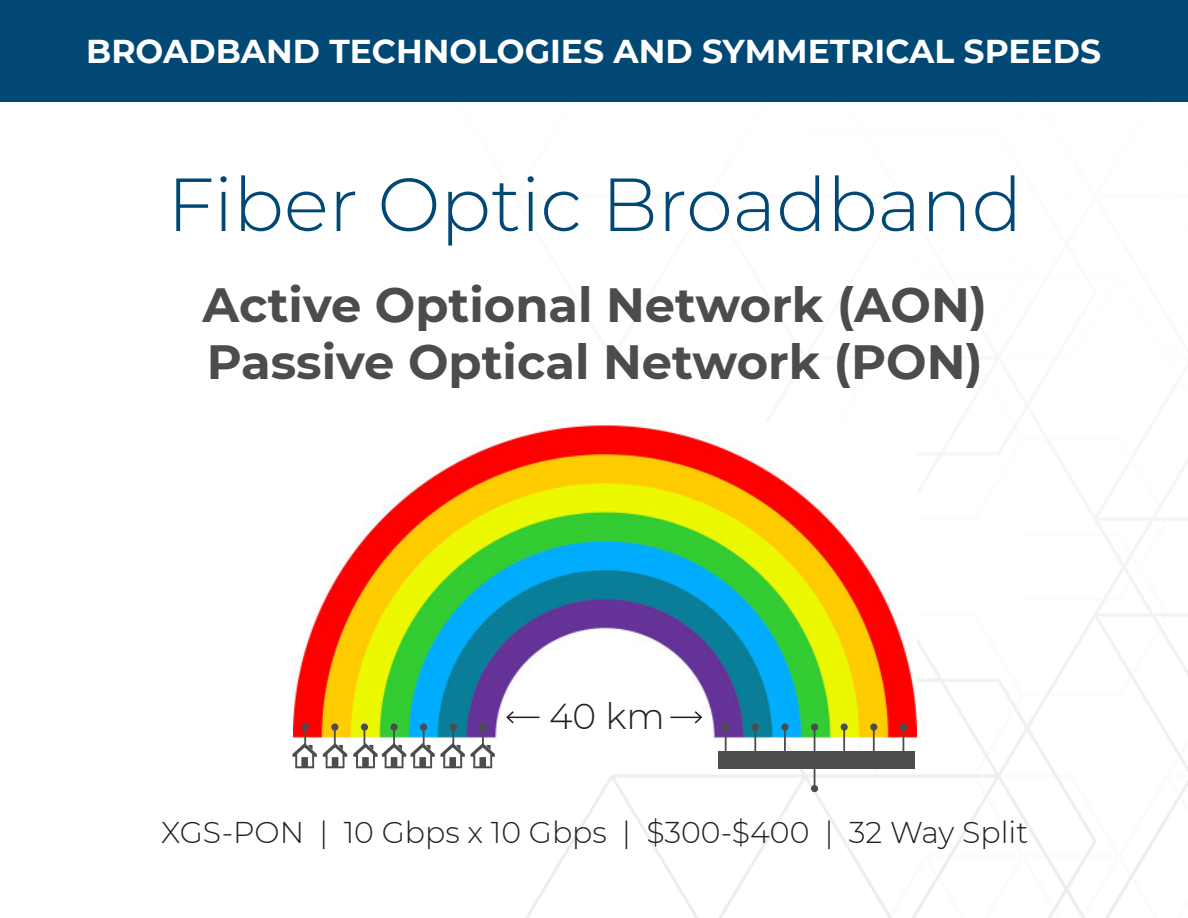
<style>
.page{position:relative;width:1188px;height:918px;background:#fff}
.page>*{position:absolute;margin:0;border:0;box-sizing:border-box;transform-origin:0 0}
.t1{font:300 75px "Montserrat";color:#014874}
.t2{font:700 48px/57.6px "Montserrat";color:#4b4c4d}
.t3{font:300 36px "Montserrat";color:#231f20}
.t4{font:700 33px "Montserrat";color:#fff}
.t5{font:300 30px "Montserrat";color:#231f20}
</style>
<div class="page">
<svg style="left:446px;top:514px;width:742px;height:404px"></svg>
<div style="left:0;top:0;width:1187px;height:101px;background:#014874"></div>
<img style="left:294px;top:425px;width:622px;height:317px">
<hr style="left:507px;top:717px;width:33px;height:1px;background:#231f20">
<svg style="left:505px;top:710px;width:10px;height:15px"></svg>
<hr style="left:670px;top:717px;width:31px;height:1px;background:#231f20">
<svg style="left:693px;top:710px;width:10px;height:15px"></svg>
<hr style="left:725px;top:727px;width:2px;height:24px;background:#4b4c4d">
<div style="left:722px;top:723px;width:7px;height:8px;background:#4b4c4d;border-radius:50%"></div>
<hr style="left:304px;top:727px;width:2px;height:20px;background:#4b4c4d">
<div style="left:302px;top:723px;width:7px;height:8px;background:#4b4c4d;border-radius:50%"></div>
<hr style="left:784px;top:727px;width:2px;height:24px;background:#4b4c4d">
<div style="left:781px;top:723px;width:8px;height:8px;background:#4b4c4d;border-radius:50%"></div>
<div style="left:361px;top:723px;width:7px;height:8px;background:#4b4c4d;border-radius:50%"></div>
<hr style="left:843px;top:727px;width:2px;height:24px;background:#4b4c4d">
<div style="left:841px;top:723px;width:7px;height:8px;background:#4b4c4d;border-radius:50%"></div>
<div style="left:420px;top:723px;width:7px;height:8px;background:#4b4c4d;border-radius:50%"></div>
<hr style="left:754px;top:727px;width:2px;height:24px;background:#4b4c4d">
<div style="left:752px;top:723px;width:7px;height:8px;background:#4b4c4d;border-radius:50%"></div>
<hr style="left:334px;top:727px;width:2px;height:20px;background:#4b4c4d">
<div style="left:331px;top:723px;width:7px;height:8px;background:#4b4c4d;border-radius:50%"></div>
<svg style="left:814px;top:731px;width:1px;height:20px"></svg>
<div style="left:811px;top:723px;width:7px;height:8px;background:#4b4c4d;border-radius:50%"></div>
<div style="left:390px;top:723px;width:8px;height:8px;background:#4b4c4d;border-radius:50%"></div>
<svg style="left:814px;top:768px;width:1px;height:17px"></svg>
<div style="left:811px;top:785px;width:7px;height:7px;background:#4b4c4d;border-radius:50%"></div>
<hr style="left:873px;top:727px;width:2px;height:24px;background:#4b4c4d">
<div style="left:870px;top:723px;width:7px;height:8px;background:#4b4c4d;border-radius:50%"></div>
<div style="left:450px;top:723px;width:7px;height:8px;background:#4b4c4d;border-radius:50%"></div>
<svg style="left:903px;top:731px;width:1px;height:20px"></svg>
<div style="left:900px;top:723px;width:7px;height:8px;background:#4b4c4d;border-radius:50%"></div>
<div style="left:479px;top:723px;width:8px;height:8px;background:#4b4c4d;border-radius:50%"></div>
<div style="left:718px;top:751px;width:196px;height:17px;background:#4b4c4d"></div>
<svg style="left:292px;top:743px;width:25px;height:25px"></svg>
<svg style="left:323px;top:743px;width:24px;height:25px"></svg>
<svg style="left:353px;top:727px;width:142px;height:41px"></svg>
<p class="t4" style="left:86px;top:28px;width:1016px">BROADBAND TECHNOLOGIES AND SYMMETRICAL SPEEDS</p>
<p class="t1" style="left:167px;top:153px;width:857px">Fiber Optic Broadband</p>
<p class="t2" style="left:202px;top:273px;width:786px">Active Optional Network (AON)<br>Passive Optical Network (PON)</p>
<p class="t3" style="left:549px;top:692px;width:117px">40 km</p>
<p class="t5" style="left:161px;top:812px;width:869px">XGS-PON | 10 Gbps x 10 Gbps | $300-$400 | 32 Way Split</p>
</div>
